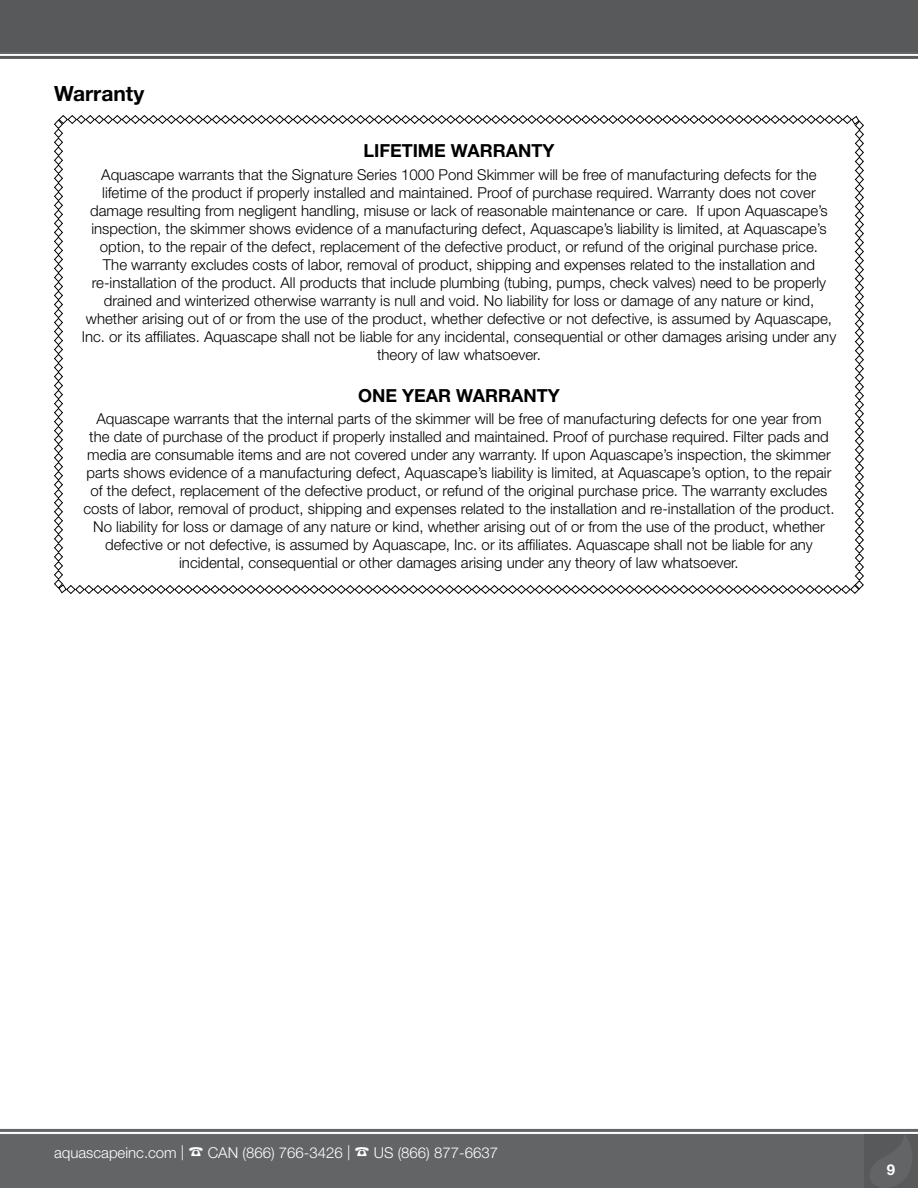
<style>
.page{position:relative;width:918px;height:1188px;background:#fff}
.page>*{position:absolute;margin:0;border:0;box-sizing:border-box;transform-origin:0 0}
.t1{font:700 21px "Helvetica Neue LT Std";color:#000}
.t2{font:700 18px "Helvetica Neue LT Std";color:#000}
.t3{font:300 15px/18px "Helvetica Neue LT Std";color:#000;text-align:center}
.t4{font:300 15px "Helvetica Neue LT Std";color:#fff}
.t5{font:700 15px "Helvetica Neue LT Std";color:#fff}
</style>
<div class="page">
<div style="left:0;top:1134px;width:918px;height:54px;background:#636466"></div>
<div style="left:0;top:0;width:918px;height:54px;background:#58595b"></div>
<div style="left:0;top:1129px;width:918px;height:6px;background:#f8f8f9"></div>
<hr style="left:0;top:1129px;width:918px;height:3px;background:#636466">
<hr style="left:0;top:1134px;width:918px;height:1px;background:#636466">
<div style="left:864px;top:1134px;width:54px;height:54px;background:#58595b"></div>
<svg style="left:870px;top:1136px;width:42px;height:51px"></svg>
<div style="left:0;top:53px;width:918px;height:6px;background:#f8f8f8"></div>
<hr style="left:0;top:53px;width:918px;height:1px;background:#58595b">
<hr style="left:0;top:56px;width:918px;height:3px;background:#58595b">
<svg style="left:54px;top:115px;width:810px;height:479px"></svg>
<h1 class="t1" style="left:54px;top:80px;width:92px">Warranty</h1>
<p class="t2" style="left:363px;top:140px;width:193px">LIFETIME WARRANTY</p>
<p class="t3" style="left:82px;top:165px;width:756px">Aquascape warrants that the Signature Series 1000 Pond Skimmer will be free of manufacturing defects for the lifetime of the product if properly installed and maintained. Proof of purchase required. Warranty does not cover damage resulting from negligent handling, misuse or lack of reasonable maintenance or care. If upon Aquascape’s inspection, the skimmer shows evidence of a manufacturing defect, Aquascape’s liability is limited, at Aquascape’s option, to the repair of the defect, replacement of the defective product, or refund of the original purchase price.<br>The warranty excludes costs of labor, removal of product, shipping and expenses related to the installation and re-installation of the product. All products that include plumbing (tubing, pumps, check valves) need to be properly drained and winterized otherwise warranty is null and void. No liability for loss or damage of any nature or kind, whether arising out of or from the use of the product, whether defective or not defective, is assumed by Aquascape, Inc. or its affiliates. Aquascape shall not be liable for any incidental, consequential or other damages arising under any theory of law whatsoever.</p>
<p class="t2" style="left:358px;top:384px;width:203px">ONE YEAR WARRANTY</p>
<p class="t3" style="left:83px;top:409px;width:753px">Aquascape warrants that the internal parts of the skimmer will be free of manufacturing defects for one year from<br>the date of purchase of the product if properly installed and maintained. Proof of purchase required. Filter pads and media are consumable items and are not covered under any warranty. If upon Aquascape’s inspection, the skimmer parts shows evidence of a manufacturing defect, Aquascape’s liability is limited, at Aquascape’s option, to the repair of the defect, replacement of the defective product, or refund of the original purchase price. The warranty excludes costs of labor, removal of product, shipping and expenses related to the installation and re-installation of the product.<br>No liability for loss or damage of any nature or kind, whether arising out of or from the use of the product, whether defective or not defective, is assumed by Aquascape, Inc. or its affiliates. Aquascape shall not be liable for any incidental, consequential or other damages arising under any theory of law whatsoever.</p>
<p class="t4" style="left:54px;top:1143px;width:446px">aquascapeinc.com | ☎ CAN (866) 766-3426 | ☎ US (866) 877-6637</p>
<p class="t5" style="left:887px;top:1160px;width:10px">9</p>
</div>
